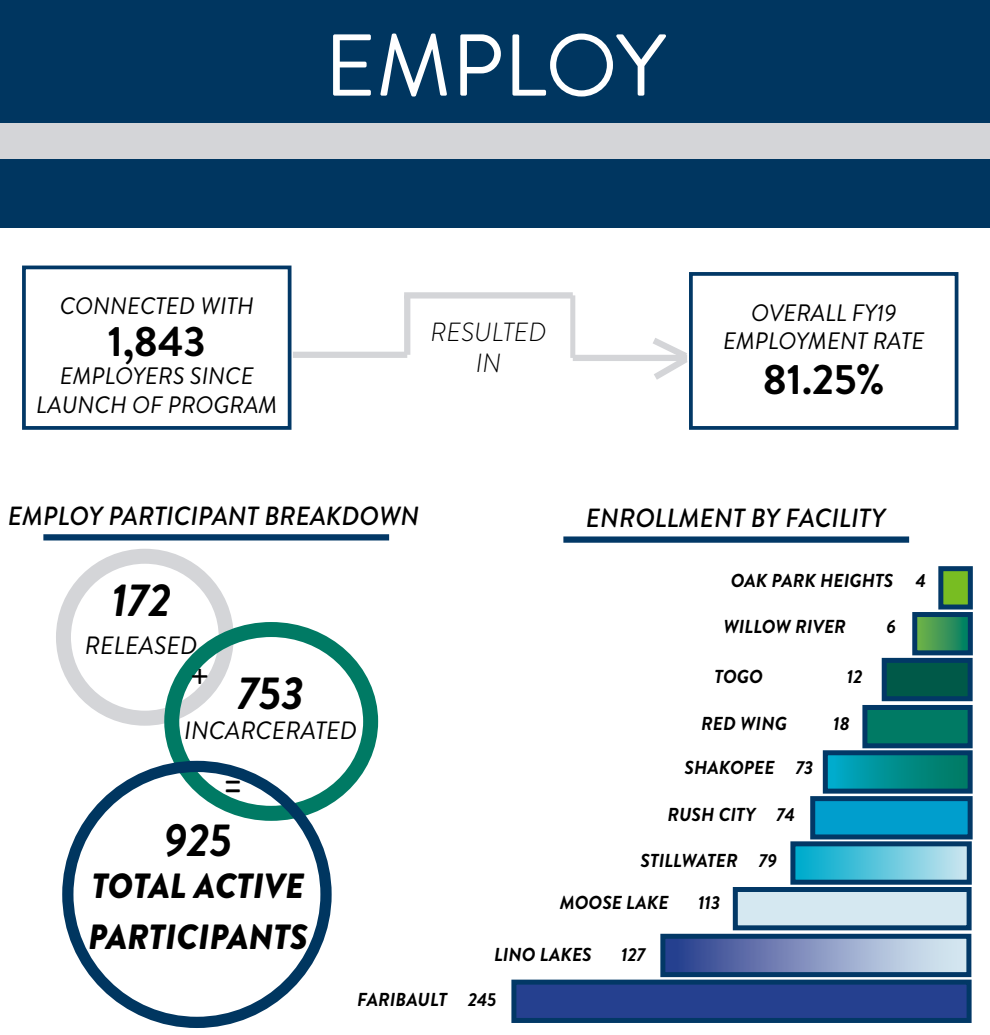
<style>
.page{position:relative;width:990px;height:1035px;background:#fff}
.page>*{position:absolute;margin:0;border:0;box-sizing:border-box;transform-origin:0 0}
.t1{font:87.5px "Brandon Grotesque";color:#fff}
.t2{font:italic 700 46.25px "Brandon Grotesque";color:#000}
.t3{font:700 42.5px "Brandon Grotesque";color:#000}
.t4{font:41.25px "Brandon Grotesque";color:#000}
.t5{font:36.25px "Brandon Grotesque";color:#000}
.t6{font:italic 900 35px/51px "Brandon Grotesque";color:#000}
.t7{font:italic 500 26.25px "Brandon Grotesque";color:#000}
.t8{font:italic 300 26.25px/31.5px "Brandon Grotesque";color:#000;text-align:center}
.t9{font:italic 25px "Brandon Grotesque";color:#000}
.t10{font:italic 23.75px/28.5px "Brandon Grotesque";color:#000;text-align:center}
.t11{font:italic 700 18.75px "Brandon Grotesque";color:#000}
</style>
<div class="page">
<div style="left:43px;top:534px;width:346px;height:6px;background:#023866"></div>
<div style="left:563px;top:536px;width:346px;height:7px;background:#023866"></div>
<div style="left:938px;top:566px;width:35px;height:44px;background:#78bd22;border:5px solid #023866"></div>
<div style="left:56px;top:549px;width:178px;height:177px;border:15px solid #d4d5d8;border-radius:50%"></div>
<div style="left:164px;top:622px;width:214px;height:199px;border:15px solid #007a64;border-radius:50%"></div>
<div style="left:62px;top:761px;width:270px;height:267px;border:11px solid #003660;border-radius:50%"></div>
<div style="left:293px;top:352px;width:114px;height:6px;background:#d4d5d8"></div>
<div style="left:404px;top:295px;width:6px;height:60px;background:#d4d5d8"></div>
<div style="left:404px;top:292px;width:169px;height:7px;background:#d4d5d8"></div>
<div style="left:570px;top:295px;width:5px;height:63px;background:#d4d5d8"></div>
<div style="left:573px;top:355px;width:114px;height:6px;background:#d4d5d8"></div>
<div style="left:22px;top:266px;width:270px;height:164px;border:4px solid #023866"></div>
<div style="left:689px;top:272px;width:269px;height:158px;border:4px solid #023866"></div>
<svg style="left:653px;top:332px;width:41px;height:54px"></svg>
<div style="left:0;top:0;width:990px;height:228px;background:#003660"></div>
<div style="left:0;top:123px;width:990px;height:36px;background:#d4d5d8"></div>
<div style="left:511px;top:980px;width:461px;height:43px;background:#25408f;border:5px solid #023866"></div>
<div style="left:663px;top:936px;width:306px;height:39px;background:linear-gradient(to right,#283a8b,#e4f3f8)"></div>
<div style="left:660px;top:934px;width:311px;height:43px;border:5px solid #023866"></div>
<div style="left:733px;top:887px;width:239px;height:43px;background:#d5e8f1;border:5px solid #023866"></div>
<div style="left:793px;top:844px;width:176px;height:38px;background:linear-gradient(to right,#00a9cb,#cbe5ef)"></div>
<div style="left:790px;top:841px;width:182px;height:44px;border:5px solid #023866"></div>
<div style="left:810px;top:796px;width:163px;height:43px;background:#009ecd;border:5px solid #023866"></div>
<div style="left:825px;top:753px;width:145px;height:38px;background:linear-gradient(to right,#00abca,#007558)"></div>
<div style="left:823px;top:750px;width:150px;height:44px;border:5px solid #023866"></div>
<div style="left:862px;top:705px;width:111px;height:43px;background:#007a64;border:5px solid #023866"></div>
<div style="left:882px;top:658px;width:91px;height:43px;background:#005948;border:5px solid #023866"></div>
<svg style="left:918px;top:618px;width:49px;height:31px"></svg>
<div style="left:912px;top:612px;width:61px;height:43px;border:5px solid #023866"></div>
<p class="t1" style="left:324px;top:5px;width:343px">EMPLOY</p>
<p class="t10" style="left:60px;top:292px;width:196px">CONNECTED WITH</p>
<p class="t3" style="left:108px;top:311px;width:99px">1,843</p>
<p class="t10" style="left:36px;top:362px;width:243px">EMPLOYERS SINCE<br>LAUNCH OF PROGRAM</p>
<p class="t8" style="left:431px;top:316px;width:117px">RESULTED<br>IN</p>
<p class="t10" style="left:723px;top:299px;width:203px">OVERALL FY19<br>EMPLOYMENT RATE</p>
<p class="t3" style="left:763px;top:350px;width:123px">81.25%</p>
<p class="t7" style="left:8px;top:498px;width:413px">EMPLOY PARTICIPANT BREAKDOWN</p>
<p class="t7" style="left:586px;top:500px;width:301px">ENROLLMENT BY FACILITY</p>
<p class="t2" style="left:112px;top:568px;width:61px">172</p>
<p class="t9" style="left:85px;top:628px;width:114px">RELEASED</p>
<p class="t5" style="left:191px;top:652px;width:20px">+</p>
<p class="t2" style="left:238px;top:661px;width:68px">753</p>
<p class="t9" style="left:184px;top:714px;width:175px">INCARCERATED</p>
<p class="t4" style="left:223px;top:755px;width:23px">=</p>
<p class="t2" style="left:164px;top:807px;width:70px">925</p>
<p class="t6" style="left:88px;top:860px;width:221px">TOTAL ACTIVE<br>PARTICIPANTS</p>
<p class="t11" style="left:731px;top:568px;width:197px">OAK PARK HEIGHTS 4</p>
<p class="t11" style="left:723px;top:613px;width:124px">WILLOW RIVER</p>
<p class="t11" style="left:886px;top:613px;width:11px">6</p>
<p class="t11" style="left:715px;top:663px;width:50px">TOGO</p>
<p class="t11" style="left:847px;top:663px;width:17px">12</p>
<p class="t11" style="left:701px;top:710px;width:87px">RED WING</p>
<p class="t11" style="left:833px;top:710px;width:18px">18</p>
<p class="t11" style="left:685px;top:754px;width:130px">SHAKOPEE 73</p>
<p class="t11" style="left:667px;top:801px;width:129px">RUSH CITY 74</p>
<p class="t11" style="left:641px;top:848px;width:138px">STILLWATER 79</p>
<p class="t11" style="left:560px;top:890px;width:110px">MOOSE LAKE</p>
<p class="t11" style="left:698px;top:890px;width:24px">113</p>
<p class="t11" style="left:494px;top:941px;width:99px">LINO LAKES</p>
<p class="t11" style="left:621px;top:941px;width:26px">127</p>
<p class="t11" style="left:357px;top:986px;width:141px">FARIBAULT 245</p>
</div>
